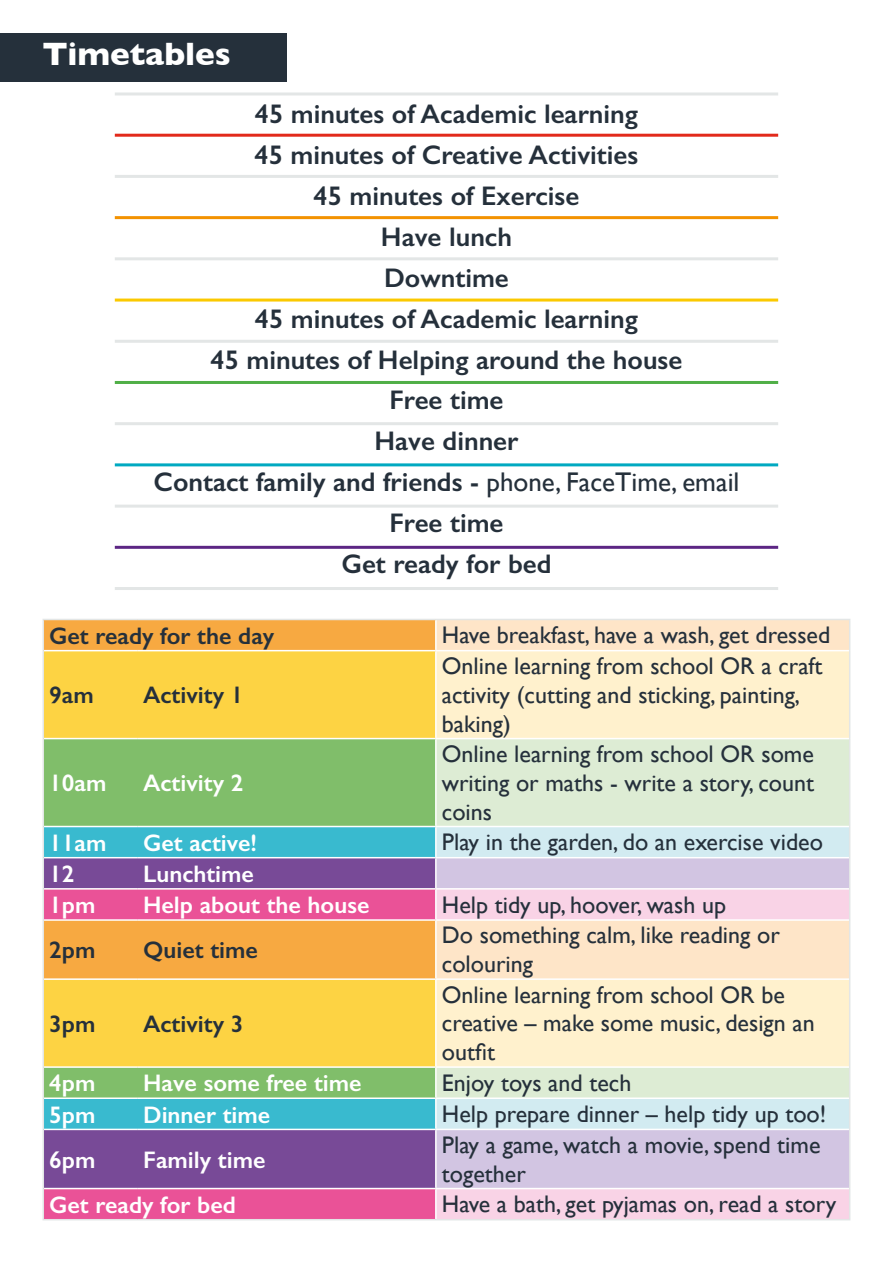
<style>
.page{position:relative;width:893px;height:1263px;background:#fff}
.page>*{position:absolute;margin:0;border:0;box-sizing:border-box;transform-origin:0 0}
.t1{font:700 33px "Gill Sans";color:#fff}
.Timetable_1{font:600 27px "Gill Sans";color:#25303b}
.Timetable_body{font:24px/28.8px "Gill Sans";color:#25303b}
.Time_table_head{font:600 24px "Gill Sans";color:#fff}
.Time_table_head-2{font:600 24px "Gill Sans";color:#25303b}
.s1{font-weight:400}
</style>
<div class="page">
<div style="left:0;top:33px;width:286px;height:48px;background:#25303b"></div>
<hr style="left:115px;top:463px;width:663px;height:3px;background:#00a9c1">
<hr style="left:115px;top:422px;width:663px;height:3px;background:#e3e6e6">
<hr style="left:115px;top:381px;width:663px;height:3px;background:#50af47">
<hr style="left:115px;top:92px;width:663px;height:3px;background:#e3e6e6">
<hr style="left:115px;top:134px;width:663px;height:3px;background:#e22a1b">
<hr style="left:115px;top:175px;width:663px;height:3px;background:#e3e6e6">
<hr style="left:115px;top:216px;width:663px;height:3px;background:#f39200">
<hr style="left:115px;top:257px;width:663px;height:3px;background:#e3e6e6">
<hr style="left:115px;top:299px;width:663px;height:3px;background:#fbc900">
<hr style="left:115px;top:340px;width:663px;height:3px;background:#e3e6e6">
<hr style="left:115px;top:505px;width:663px;height:3px;background:#e3e6e6">
<hr style="left:115px;top:546px;width:663px;height:3px;background:#5c2684">
<hr style="left:115px;top:587px;width:663px;height:3px;background:#e3e6e6">
<div style="left:44px;top:620px;width:391px;height:30px;background:#f7a941"></div>
<div style="left:437px;top:620px;width:412px;height:30px;background:#fee5c8"></div>
<div style="left:44px;top:651px;width:391px;height:87px;background:#fdd343"></div>
<div style="left:437px;top:651px;width:412px;height:87px;background:#fff1cd"></div>
<div style="left:44px;top:739px;width:391px;height:87px;background:#80be6a"></div>
<div style="left:437px;top:739px;width:412px;height:87px;background:#ddecd4"></div>
<div style="left:44px;top:827px;width:391px;height:30px;background:#39bacf"></div>
<div style="left:437px;top:827px;width:412px;height:30px;background:#d2ebf1"></div>
<div style="left:44px;top:858px;width:391px;height:30px;background:#784a97"></div>
<div style="left:437px;top:858px;width:412px;height:30px;background:#d2c5e2"></div>
<svg style="left:44px;top:889px;width:391px;height:330px;background:#c29772"></svg>
<svg style="left:437px;top:889px;width:412px;height:330px;background:#eee0d8"></svg>
<hr style="left:43px;top:619px;width:94px;height:1px;background:#e3e6e6">
<hr style="left:43px;top:620px;width:1px;height:31px;background:#e3e6e6">
<hr style="left:137px;top:619px;width:299px;height:1px;background:#e3e6e6">
<hr style="left:436px;top:619px;width:414px;height:1px;background:#e3e6e6">
<hr style="left:849px;top:620px;width:1px;height:31px;background:#e3e6e6">
<hr style="left:43px;top:651px;width:1px;height:87px;background:#e3e6e6">
<hr style="left:849px;top:651px;width:1px;height:87px;background:#e3e6e6">
<hr style="left:43px;top:738px;width:1px;height:88px;background:#e3e6e6">
<hr style="left:849px;top:738px;width:1px;height:88px;background:#e3e6e6">
<hr style="left:43px;top:826px;width:1px;height:32px;background:#e3e6e6">
<hr style="left:849px;top:826px;width:1px;height:32px;background:#e3e6e6">
<hr style="left:43px;top:858px;width:1px;height:31px;background:#e3e6e6">
<hr style="left:849px;top:858px;width:1px;height:31px;background:#e3e6e6">
<hr style="left:43px;top:889px;width:1px;height:31px;background:#e3e6e6">
<hr style="left:849px;top:889px;width:1px;height:31px;background:#e3e6e6">
<hr style="left:43px;top:920px;width:1px;height:59px;background:#e3e6e6">
<hr style="left:849px;top:920px;width:1px;height:59px;background:#e3e6e6">
<hr style="left:43px;top:979px;width:1px;height:88px;background:#e3e6e6">
<hr style="left:849px;top:979px;width:1px;height:88px;background:#e3e6e6">
<hr style="left:43px;top:1067px;width:1px;height:31px;background:#e3e6e6">
<hr style="left:849px;top:1067px;width:1px;height:31px;background:#e3e6e6">
<hr style="left:43px;top:1098px;width:1px;height:31px;background:#e3e6e6">
<hr style="left:849px;top:1098px;width:1px;height:31px;background:#e3e6e6">
<hr style="left:43px;top:1129px;width:1px;height:59px;background:#e3e6e6">
<hr style="left:849px;top:1129px;width:1px;height:59px;background:#e3e6e6">
<hr style="left:43px;top:1188px;width:1px;height:31px;background:#e3e6e6">
<hr style="left:849px;top:1188px;width:1px;height:31px;background:#e3e6e6">
<hr style="left:43px;top:1219px;width:94px;height:1px;background:#e3e6e6">
<hr style="left:137px;top:1219px;width:299px;height:1px;background:#e3e6e6">
<hr style="left:436px;top:1219px;width:414px;height:1px;background:#e3e6e6">
<hr style="left:44px;top:919px;width:93px;height:2px;background:#fff">
<hr style="left:137px;top:919px;width:299px;height:2px;background:#fff">
<hr style="left:436px;top:919px;width:413px;height:2px;background:#fff">
<hr style="left:44px;top:978px;width:93px;height:2px;background:#fff">
<hr style="left:137px;top:978px;width:299px;height:2px;background:#fff">
<hr style="left:436px;top:978px;width:413px;height:2px;background:#fff">
<hr style="left:44px;top:1066px;width:93px;height:2px;background:#fff">
<hr style="left:137px;top:1066px;width:299px;height:2px;background:#fff">
<hr style="left:436px;top:1066px;width:413px;height:2px;background:#fff">
<hr style="left:44px;top:1097px;width:93px;height:2px;background:#fff">
<hr style="left:137px;top:1097px;width:299px;height:2px;background:#fff">
<hr style="left:436px;top:1097px;width:413px;height:2px;background:#fff">
<hr style="left:44px;top:1129px;width:93px;height:1px;background:#fff">
<hr style="left:137px;top:1129px;width:299px;height:1px;background:#fff">
<hr style="left:436px;top:1129px;width:413px;height:1px;background:#fff">
<hr style="left:44px;top:1188px;width:93px;height:1px;background:#fff">
<hr style="left:137px;top:1188px;width:299px;height:1px;background:#fff">
<hr style="left:436px;top:1188px;width:413px;height:1px;background:#fff">
<h2 class="t1" style="left:43px;top:28px;width:190px">Timetables</h2>
<p class="Timetable_1" style="left:255px;top:98px;width:385px">45 minutes of Academic learning</p>
<p class="Timetable_1" style="left:255px;top:139px;width:385px">45 minutes of Creative Activities</p>
<p class="Timetable_1" style="left:314px;top:179px;width:267px">45 minutes of Exercise</p>
<p class="Timetable_1" style="left:381px;top:220px;width:133px">Have lunch</p>
<p class="Timetable_1" style="left:384px;top:261px;width:126px">Downtime</p>
<p class="Timetable_1" style="left:255px;top:302px;width:385px">45 minutes of Academic learning</p>
<p class="Timetable_1" style="left:211px;top:343px;width:473px">45 minutes of Helping around the house</p>
<p class="Timetable_1" style="left:389px;top:384px;width:116px">Free time</p>
<p class="Timetable_1" style="left:374px;top:425px;width:146px">Have dinner</p>
<p class="Timetable_1" style="left:153px;top:466px;width:587px">Contact family and friends - <span class="s1">phone, FaceTime, email</span></p>
<p class="Timetable_1" style="left:389px;top:507px;width:116px">Free time</p>
<p class="Timetable_1" style="left:341px;top:548px;width:212px">Get ready for bed</p>
<p class="Time_table_head-2" style="left:49px;top:621px;width:227px">Get ready for the day</p>
<p class="Timetable_body" style="left:442px;top:621px;width:390px">Have breakfast, have a wash, get dressed</p>
<p class="Time_table_head-2" style="left:49px;top:681px;width:46px">9am</p>
<p class="Time_table_head-2" style="left:143px;top:681px;width:102px">Activity 1</p>
<p class="Timetable_body" style="left:442px;top:651px;width:382px">Online learning from school OR a craft activity (cutting and sticking, painting, baking)</p>
<p class="Time_table_head" style="left:49px;top:769px;width:59px">10am</p>
<p class="Time_table_head" style="left:143px;top:769px;width:102px">Activity 2</p>
<p class="Timetable_body" style="left:442px;top:739px;width:374px;text-align:justify">Online learning from school OR some writing or maths - write a story, count coins</p>
<p class="Time_table_head" style="left:49px;top:828px;width:59px">11am</p>
<p class="Time_table_head" style="left:143px;top:828px;width:115px">Get active!</p>
<p class="Timetable_body" style="left:442px;top:828px;width:383px">Play in the garden, do an exercise video</p>
<p class="Time_table_head" style="left:49px;top:859px;width:27px">12</p>
<p class="Time_table_head" style="left:143px;top:859px;width:112px">Lunchtime</p>
<p class="Time_table_head" style="left:49px;top:890px;width:48px">1pm</p>
<p class="Time_table_head" style="left:143px;top:890px;width:228px">Help about the house</p>
<p class="Timetable_body" style="left:442px;top:890px;width:286px">Help tidy up, hoover, wash up</p>
<p class="Time_table_head-2" style="left:49px;top:936px;width:48px">2pm</p>
<p class="Time_table_head-2" style="left:143px;top:936px;width:116px">Quiet time</p>
<p class="Timetable_body" style="left:442px;top:921px;width:340px">Do something calm, like reading or colouring</p>
<p class="Time_table_head-2" style="left:49px;top:1009px;width:48px">3pm</p>
<p class="Time_table_head-2" style="left:143px;top:1009px;width:102px">Activity 3</p>
<p class="Timetable_body" style="left:442px;top:980px;width:374px">Online learning from school OR be creative – make some music, design an outfit</p>
<p class="Time_table_head" style="left:49px;top:1069px;width:48px">4pm</p>
<p class="Time_table_head" style="left:143px;top:1069px;width:220px">Have some free time</p>
<p class="Timetable_body" style="left:442px;top:1068px;width:191px">Enjoy toys and tech</p>
<p class="Time_table_head" style="left:49px;top:1100px;width:48px">5pm</p>
<p class="Time_table_head" style="left:143px;top:1100px;width:129px">Dinner time</p>
<p class="Timetable_body" style="left:442px;top:1099px;width:386px">Help prepare dinner – help tidy up too!</p>
<p class="Time_table_head" style="left:49px;top:1145px;width:48px">6pm</p>
<p class="Time_table_head" style="left:143px;top:1145px;width:124px">Family time</p>
<p class="Timetable_body" style="left:442px;top:1130px;width:380px">Play a game, watch a movie, spend time together</p>
<p class="Time_table_head" style="left:49px;top:1190px;width:188px">Get ready for bed</p>
<p class="Timetable_body" style="left:442px;top:1190px;width:396px">Have a bath, get pyjamas on, read a story</p>
</div>
